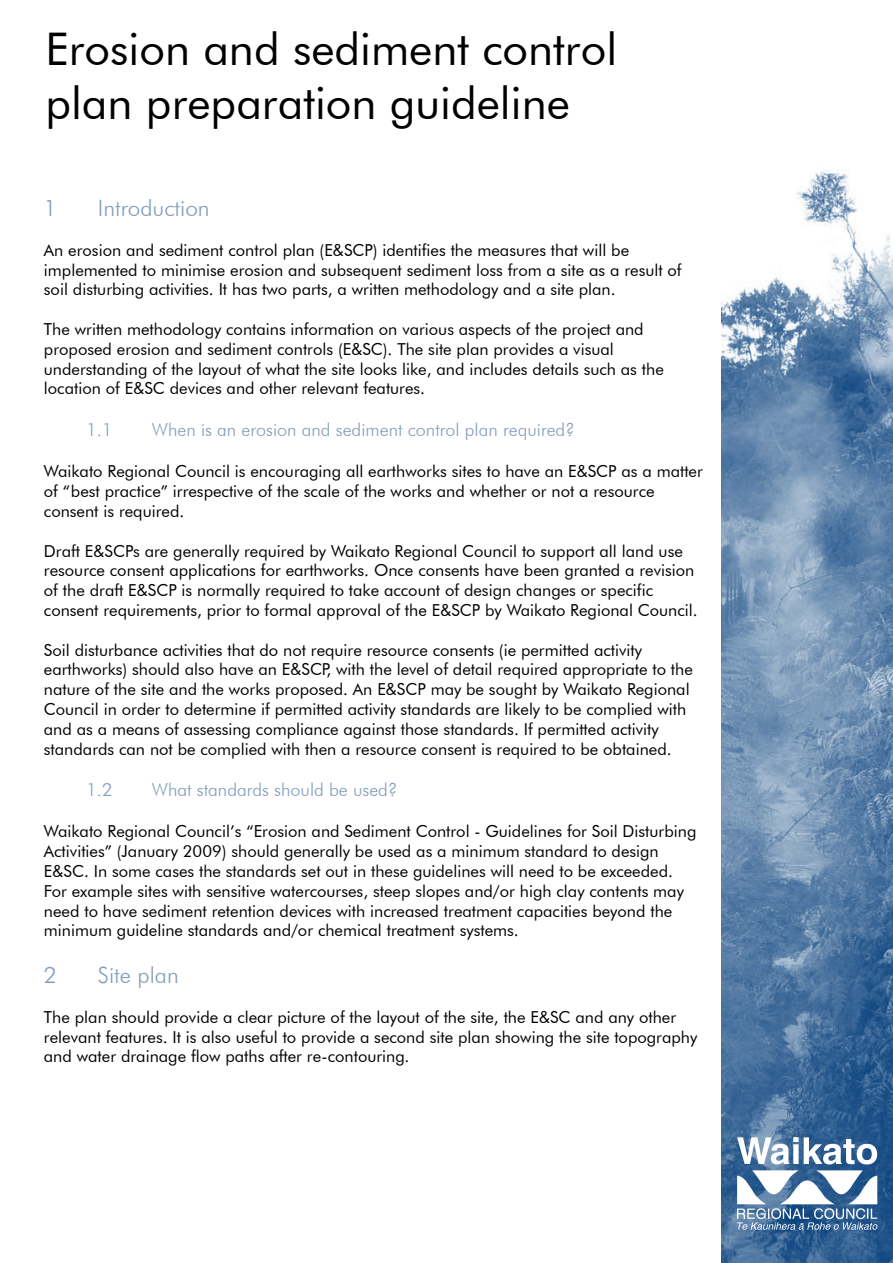
<style>
.page{position:relative;width:893px;height:1263px;background:#fff}
.page>*{position:absolute;margin:0;border:0;box-sizing:border-box;transform-origin:0 0}
.t1{font:45px/54px "Futura BT";color:#000}
.t2{font:300 22.5px "Futura BT";color:#809dbc}
.t3{font:300 18px "Futura BT";color:#809dbc}
.t4{font:16.5px/19.8px "Futura BT";color:#000}
</style>
<div class="page">
<img style="left:721px;top:170px;width:172px;height:1093px">
<svg style="left:737px;top:1137px;width:140px;height:27px"></svg>
<svg style="left:737px;top:1170px;width:140px;height:60px"></svg>
<h1 class="t1" style="left:45px;top:22px;width:573px">Erosion and sediment control plan preparation guideline</h1>
<h2 class="t2" style="left:44px;top:195px;width:14px">1</h2>
<h2 class="t2" style="left:98px;top:195px;width:113px">Introduction</h2>
<p class="t4" style="left:44px;top:240px;width:639px">An erosion and sediment control plan (E&amp;SCP) identifies the measures that will be implemented to minimise erosion and subsequent sediment loss from a site as a result of soil disturbing activities. It has two parts, a written methodology and a site plan.</p>
<p class="t4" style="left:44px;top:319px;width:621px">The written methodology contains information on various aspects of the project and proposed erosion and sediment controls (E&amp;SC). The site plan provides a visual understanding of the layout of what the site looks like, and includes details such as the location of E&amp;SC devices and other relevant features.</p>
<p class="t3" style="left:86px;top:418px;width:27px">1.1</p>
<p class="t3" style="left:152px;top:418px;width:424px">When is an erosion and sediment control plan required?</p>
<p class="t4" style="left:44px;top:461px;width:660px">Waikato Regional Council is encouraging all earthworks sites to have an E&amp;SCP as a matter of “best practice” irrespective of the scale of the works and whether or not a resource consent is required.</p>
<p class="t4" style="left:44px;top:541px;width:655px">Draft E&amp;SCPs are generally required by Waikato Regional Council to support all land use resource consent applications for earthworks. Once consents have been granted a revision of the draft E&amp;SCP is normally required to take account of design changes or specific consent requirements, prior to formal approval of the E&amp;SCP by Waikato Regional Council.</p>
<p class="t4" style="left:44px;top:640px;width:650px">Soil disturbance activities that do not require resource consents (ie permitted activity earthworks) should also have an E&amp;SCP, with the level of detail required appropriate to the nature of the site and the works proposed. An E&amp;SCP may be sought by Waikato Regional Council in order to determine if permitted activity standards are likely to be complied with and as a means of assessing compliance against those standards. If permitted activity standards can not be complied with then a resource consent is required to be obtained.</p>
<p class="t3" style="left:86px;top:778px;width:27px">1.2</p>
<p class="t3" style="left:152px;top:778px;width:247px">What standards should be used?</p>
<p class="t4" style="left:44px;top:821px;width:654px">Waikato Regional Council’s “Erosion and Sediment Control - Guidelines for Soil Disturbing Activities” (January 2009) should generally be used as a minimum standard to design E&amp;SC. In some cases the standards set out in these guidelines will need to be exceeded.<br>For example sites with sensitive watercourses, steep slopes and/or high clay contents may need to have sediment retention devices with increased treatment capacities beyond the minimum guideline standards and/or chemical treatment systems.</p>
<h2 class="t2" style="left:44px;top:961px;width:14px">2</h2>
<h2 class="t2" style="left:98px;top:961px;width:82px">Site plan</h2>
<p class="t4" style="left:44px;top:1007px;width:655px">The plan should provide a clear picture of the layout of the site, the E&amp;SC and any other relevant features. It is also useful to provide a second site plan showing the site topography and water drainage flow paths after re-contouring.</p>
</div>
